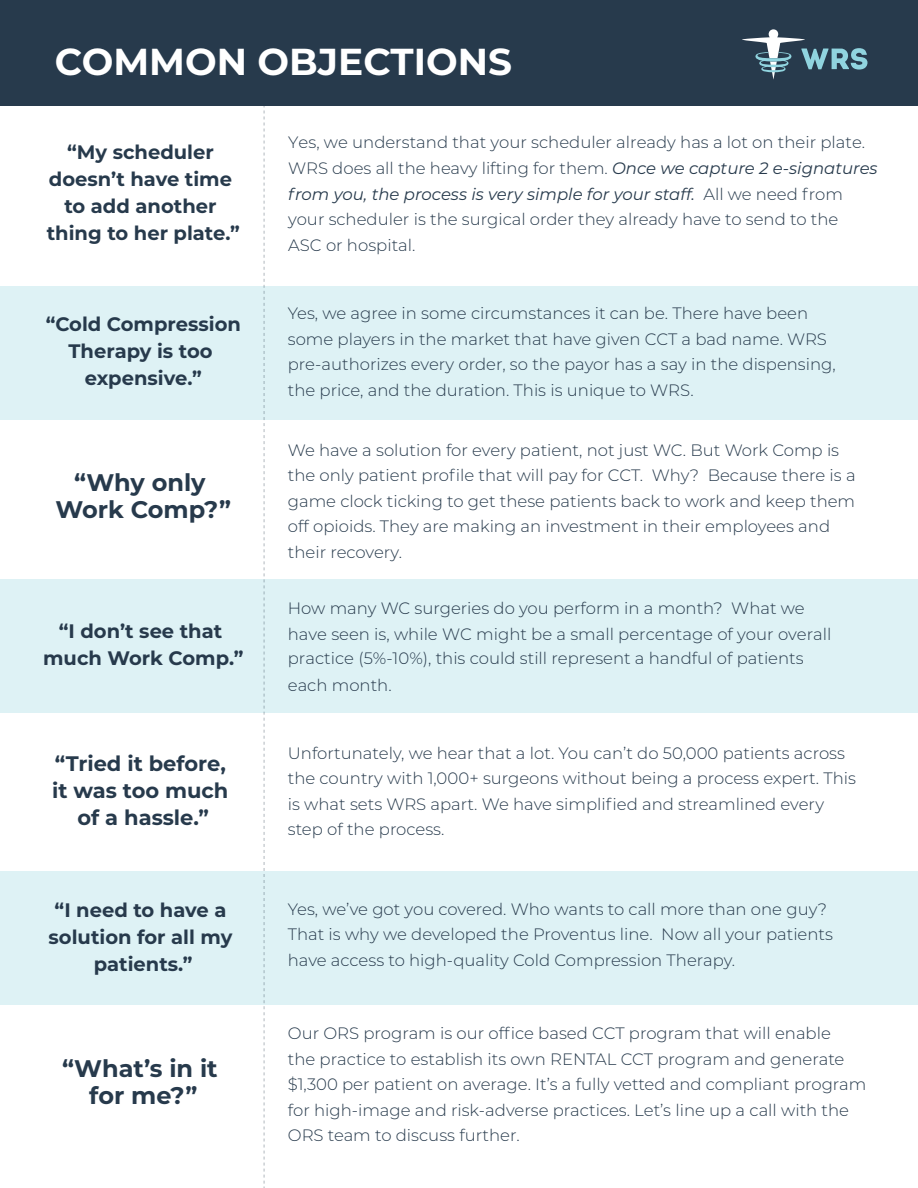
<style>
.page{position:relative;width:918px;height:1188px;background:#fff}
.page>*{position:absolute;margin:0;border:0;box-sizing:border-box;transform-origin:0 0}
.t1{font:700 37.5px "Montserrat";color:#fff}
.t2{font:700 24px/27px "Montserrat";color:#273a4c;text-align:center}
.t3{font:700 21px/27px "Montserrat";color:#273a4c;text-align:center}
.t4{font:700 19.5px/27px "Montserrat";color:#273a4c;text-align:center}
.t5{font:300 16.5px/25.5px "Montserrat";color:#273a4c}
.s1{font-weight:400;font-style:italic}
</style>
<div class="page">
<div style="left:0;top:0;width:918px;height:106px;background:#273a4c"></div>
<div style="left:0;top:286px;width:918px;height:134px;background:#def2f5"></div>
<div style="left:0;top:579px;width:918px;height:134px;background:#def2f5"></div>
<div style="left:0;top:872px;width:918px;height:133px;background:#def2f5"></div>
<svg style="left:263px;top:106px;width:2px;height:1082px"></svg>
<svg style="left:742px;top:29px;width:125px;height:51px"></svg>
<h1 class="t1" style="left:55px;top:34px;width:459px">COMMON OBJECTIONS</h1>
<p class="t4" style="left:47px;top:137px;width:195px">“My scheduler doesn’t have time to add another thing to her plate.”</p>
<p class="t5" style="left:288px;top:129px;width:591px">Yes, we understand that your scheduler already has a lot on their plate.<br>WRS does all the heavy lifting for them. <span class="s1">Once we capture 2 e-signatures from you, the process is very simple for your staff.</span> All we need from your scheduler is the surgical order they already have to send to the<br>ASC or hospital.</p>
<p class="t4" style="left:46px;top:310px;width:197px">“Cold Compression<br>Therapy is too expensive.”</p>
<p class="t5" style="left:288px;top:300px;width:549px">Yes, we agree in some circumstances it can be. There have been some players in the market that have given CCT a bad name. WRS pre-authorizes every order, so the payor has a say in the dispensing, the price, and the duration. This is unique to WRS.</p>
<h2 class="t2" style="left:56px;top:468px;width:177px">“Why only<br>Work Comp?”</h2>
<p class="t4" style="left:43px;top:616px;width:202px">“I don’t see that much Work Comp.”</p>
<p class="t5" style="left:288px;top:437px;width:569px">We have a solution for every patient, not just WC. But Work Comp is the only patient profile that will pay for CCT. Why? Because there is a game clock ticking to get these patients back to work and keep them off opioids. They are making an investment in their employees and their recovery.</p>
<p class="t5" style="left:288px;top:595px;width:545px;line-height:25px">How many WC surgeries do you perform in a month? What we have seen is, while WC might be a small percentage of your overall practice (5%-10%), this could still represent a handful of patients</p>
<p class="t5" style="left:288px;top:671px;width:105px">each month.</p>
<p class="t3" style="left:52px;top:749px;width:178px">“Tried it before, it was too much of a hassle.”</p>
<p class="t5" style="left:288px;top:740px;width:570px">Unfortunately, we hear that a lot. You can’t do 50,000 patients across the country with 1,000+ surgeons without being a process expert. This is what sets WRS apart. We have simplified and streamlined every step of the process.</p>
<p class="t4" style="left:49px;top:896px;width:185px">“I need to have a solution for all my patients.”</p>
<p class="t5" style="left:288px;top:896px;width:547px">Yes, we’ve got you covered. Who wants to call more than one guy?<br>That is why we developed the Proventus line. Now all your patients have access to high-quality Cold Compression Therapy.</p>
<h2 class="t2" style="left:62px;top:1054px;width:157px">“What’s in it for me?”</h2>
<p class="t5" style="left:288px;top:1020px;width:580px">Our ORS program is our office based CCT program that will enable<br>the practice to establish its own RENTAL CCT program and generate $1,300 per patient on average. It’s a fully vetted and compliant program for high-image and risk-adverse practices. Let’s line up a call with the ORS team to discuss further.</p>
</div>
